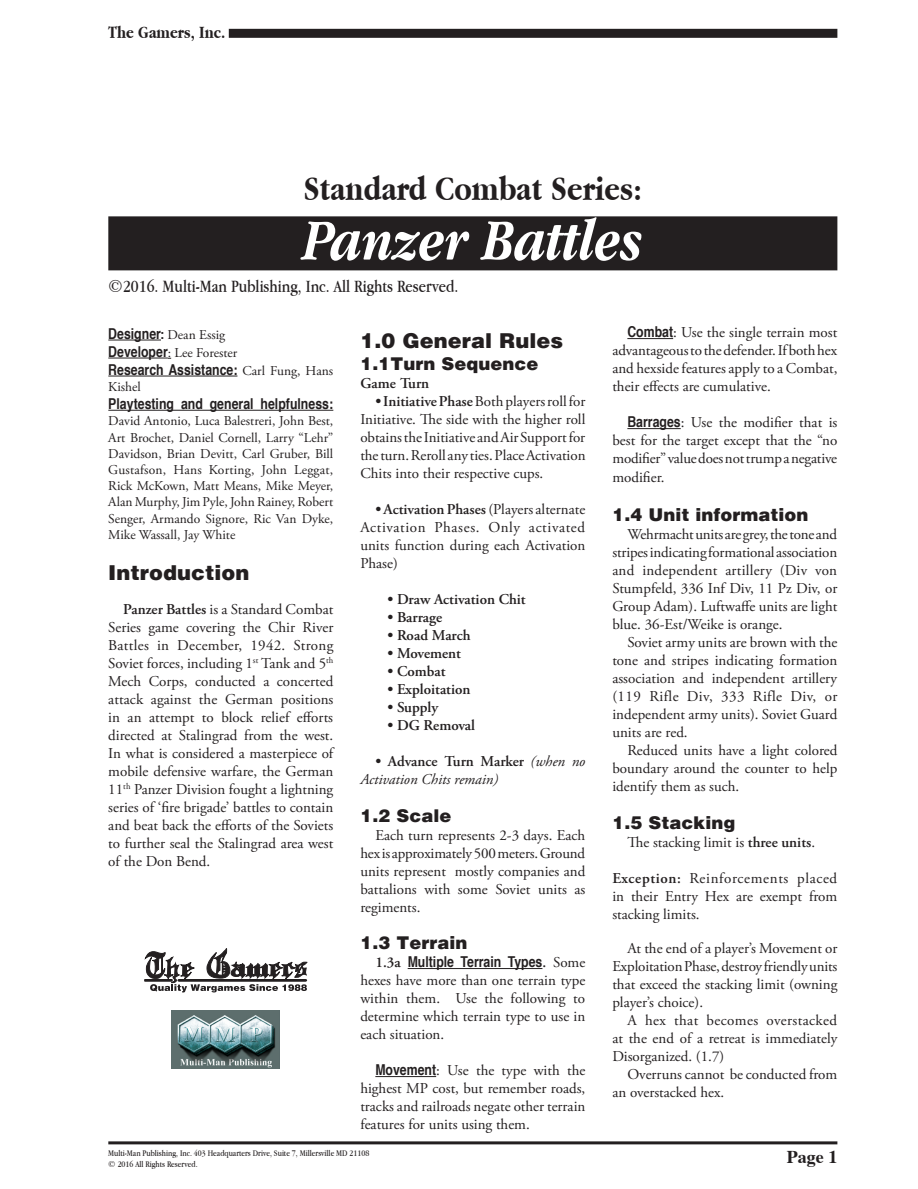
<style>
.page{position:relative;width:918px;height:1189px;background:#fff}
.page>*{position:absolute;margin:0;border:0;box-sizing:border-box;transform-origin:0 0}
.t1{font:italic 700 60px "Apple Garamond";color:#fff}
.t2{font:700 36px "Apple Garamond";color:#231f20}
.t3{font:900 21px "Helvetica";color:#231f20}
.t4{font:900 18px "Helvetica";color:#231f20}
.t5{font:18px "Apple Garamond";color:#231f20}
.t6{font:700 18px "Apple Garamond";color:#231f20}
.t7{font:700 18px "Times";color:#231f20}
.t8{font:15px/18px "Adobe Garamond Pro";color:#231f20;text-align:justify}
.t9{font:700 condensed 15px "Helvetica";color:#231f20}
.t10{font:600 15px "Adobe Garamond Pro";color:#231f20}
.t11{font:italic 15px/18px "Adobe Garamond Pro";color:#231f20}
.t12{font:13.5px/16.2px "Adobe Garamond Pro";color:#231f20}
.t13{font:9px/10.8px "Apple Garamond";color:#231f20}
.s1{font-family:"Helvetica";font-weight:700;font-stretch:condensed;font-size:15px}
.s2{font-family:"Helvetica Neue";font-weight:700;font-stretch:condensed}
.s3{font-family:"Adobe Garamond Pro";font-weight:400;font-stretch:normal;font-size:13.5px}
.s4{font-weight:600}
.s5{font-weight:600;font-style:normal}
.s6{font-family:"Adobe Garamond Pro";font-weight:600;font-stretch:normal}
.s7{font-family:"Adobe Garamond Pro";font-weight:400;font-stretch:normal}
.s8{font-family:"Helvetica";font-weight:700;font-stretch:condensed}
</style>
<div class="page">
<div style="left:229px;top:29px;width:608px;height:9px;background:#231f20"></div>
<hr style="left:108px;top:1141px;width:729px;height:3px;background:#231f20">
<hr style="left:108px;top:340px;width:53px;height:1px;background:#231f20">
<hr style="left:108px;top:358px;width:60px;height:1px;background:#231f20">
<hr style="left:108px;top:376px;width:129px;height:1px;background:#231f20">
<hr style="left:108px;top:410px;width:225px;height:1px;background:#231f20">
<hr style="left:408px;top:968px;width:134px;height:1px;background:#231f20">
<hr style="left:375px;top:1076px;width:61px;height:1px;background:#231f20">
<hr style="left:627px;top:338px;width:46px;height:1px;background:#231f20">
<hr style="left:627px;top:428px;width:54px;height:1px;background:#231f20">
<svg style="left:144px;top:948px;width:163px;height:44px"></svg>
<img style="left:172px;top:1010px;width:107px;height:58px">
<div style="left:109px;top:217px;width:728px;height:53px;background:#231f20"></div>
<div style="left:108px;top:216px;width:729px;height:54px;border:2px solid #231f20"></div>
<p class="t6" style="left:108px;top:22px;width:119px">The Gamers, Inc.</p>
<h2 class="t2" style="left:303px;top:168px;width:340px">Standard Combat Series:</h2>
<h1 class="t1" style="left:303px;top:204px;width:341px">Panzer Battles</h1>
<p class="t5" style="left:108px;top:275px;width:352px">©2016. Multi-Man Publishing, Inc. All Rights Reserved.</p>
<p class="t12" style="left:108px;top:326px;width:131px;line-height:18px"><span class="s1">Designer</span><span class="s2">:</span> Dean Essig<br><span class="s1">Developer</span>: Lee Forester</p>
<p class="t9" style="left:108px;top:360px;width:226px">Research Assistance: <span class="s3">Carl Fung, Hans</span></p>
<p class="t12" style="left:108px;top:379px;width:34px">Kishel</p>
<p class="t9" style="left:108px;top:394px;width:227px">Playtesting and general helpfulness:</p>
<p class="t12" style="left:108px;top:413px;width:227px;text-align:justify">David Antonio, Luca Balestreri, John Best, Art Brochet, Daniel Cornell, Larry “Lehr” Davidson, Brian Devitt, Carl Gruber, Bill Gustafson, Hans Korting, John Leggat, Rick McKown, Matt Means, Mike Meyer, Alan Murphy, Jim Pyle, John Rainey, Robert Senger, Armando Signore, Ric Van Dyke, Mike Wassall, Jay White</p>
<h3 class="t3" style="left:108px;top:560px;width:143px">Introduction</h3>
<p class="t8" style="left:108px;top:601px;width:227px;text-indent:15px"><span class="s4">Panzer Battles</span> is a Standard Combat Series game covering the Chir River Battles in December, 1942. Strong Soviet forces, including 1<sup>st</sup> Tank and 5<sup>th </sup>Mech Corps, conducted a concerted attack against the German positions in an attempt to block relief efforts directed at Stalingrad from the west.<br>In what is considered a masterpiece of mobile defensive warfare, the German 11<sup>th</sup> Panzer Division fought a lightning series of ‘fire brigade’ battles to contain and beat back the efforts of the Soviets to further seal the Stalingrad area west of the Don Bend.</p>
<h3 class="t3" style="left:360px;top:328px;width:205px">1.0 General Rules</h3>
<p class="t4" style="left:360px;top:352px;width:180px">1.1Turn Sequence</p>
<p class="t10" style="left:360px;top:374px;width:70px">Game Turn</p>
<p class="t8" style="left:360px;top:392px;width:227px;text-indent:15px"><span class="s4">• Initiative Phase</span> Both players roll for Initiative. The side with the higher roll obtains the Initiative and Air Support for the turn. Reroll any ties. Place Activation Chits into their respective cups.</p>
<p class="t8" style="left:360px;top:500px;width:226px;text-indent:15px"><span class="s4">• Activation Phases</span> (Players alternate Activation Phases. Only activated units function during each Activation Phase)</p>
<p class="t10" style="left:387px;top:590px;width:140px">• Draw Activation Chit</p>
<p class="t10" style="left:387px;top:608px;width:57px">• Barrage</p>
<p class="t10" style="left:387px;top:626px;width:85px">• Road March</p>
<p class="t10" style="left:387px;top:644px;width:75px">• Movement</p>
<p class="t10" style="left:387px;top:662px;width:60px">• Combat</p>
<p class="t10" style="left:387px;top:680px;width:85px">• Exploitation</p>
<p class="t10" style="left:387px;top:698px;width:52px">• Supply</p>
<p class="t10" style="left:387px;top:716px;width:89px">• DG Removal</p>
<p class="t11" style="left:360px;top:752px;width:226px;text-indent:15px"><span class="s5">• Advance Turn Marker</span> (when no<br>Activation Chits remain)</p>
<p class="t4" style="left:360px;top:804px;width:93px">1.2 Scale</p>
<p class="t8" style="left:360px;top:826px;width:226px;text-indent:15px">Each turn represents 2-3 days. Each hex is approximately 500 meters. Ground units represent mostly companies and battalions with some Soviet units as regiments.</p>
<p class="t4" style="left:360px;top:932px;width:108px">1.3 Terrain</p>
<p class="t9" style="left:375px;top:952px;width:211px"><span class="s6">1.3a</span> Multiple Terrain Types<span class="s6">.</span> <span class="s7">Some</span></p>
<p class="t8" style="left:360px;top:972px;width:227px">hexes have more than one terrain type within them. Use the following to determine which terrain type to use in each situation.</p>
<p class="t8" style="left:360px;top:1062px;width:227px;text-indent:15px"><span class="s8">Movement</span>: Use the type with the highest MP cost, but remember roads, tracks and railroads negate other terrain features for units using them.</p>
<p class="t13" style="left:108px;top:1147px;width:262px">Multi-Man Publishing, Inc. 403 Headquarters Drive, Suite 7, Millersville MD 21108 © 2016 All Rights Reserved.</p>
<p class="t8" style="left:612px;top:324px;width:227px;text-indent:15px"><span class="s8">Combat</span>: Use the single terrain most advantageous to the defender. If both hex and hexside features apply to a Combat, their effects are cumulative.</p>
<p class="t8" style="left:612px;top:414px;width:227px;text-indent:15px"><span class="s8">Barrages</span>: Use the modifier that is best for the target except that the “no modifier” value does not trump a negative modifier.</p>
<p class="t4" style="left:612px;top:504px;width:197px">1.4 Unit information</p>
<p class="t8" style="left:612px;top:526px;width:227px;text-indent:15px">Wehrmacht units are grey, the tone and stripes indicating formational association and independent artillery (Div von Stumpfeld, 336 Inf Div, 11 Pz Div, or Group Adam). Luftwaffe units are light blue. 36-Est/Weike is orange.</p>
<p class="t8" style="left:612px;top:634px;width:227px;text-indent:15px">Soviet army units are brown with the tone and stripes indicating formation association and independent artillery (119 Rifle Div, 333 Rifle Div, or independent army units). Soviet Guard units are red.</p>
<p class="t8" style="left:612px;top:742px;width:227px;text-indent:15px">Reduced units have a light colored boundary around the counter to help identify them as such.</p>
<p class="t4" style="left:612px;top:812px;width:125px">1.5 Stacking</p>
<p class="t8" style="left:627px;top:834px;width:189px">The stacking limit is <span class="s4">three units</span>.</p>
<p class="t8" style="left:612px;top:870px;width:226px"><span class="s4">Exception:</span> Reinforcements placed in their Entry Hex are exempt from stacking limits.</p>
<p class="t8" style="left:612px;top:940px;width:227px;text-indent:15px">At the end of a player’s Movement or Exploitation Phase, destroy friendly units that exceed the stacking limit (owning player’s choice).</p>
<p class="t8" style="left:612px;top:1012px;width:226px;text-indent:15px">A hex that becomes overstacked at the end of a retreat is immediately Disorganized. (1.7)</p>
<p class="t8" style="left:612px;top:1066px;width:226px;text-indent:15px">Overruns cannot be conducted from an overstacked hex.</p>
<p class="t7" style="left:787px;top:1140px;width:52px">Page 1</p>
</div>
